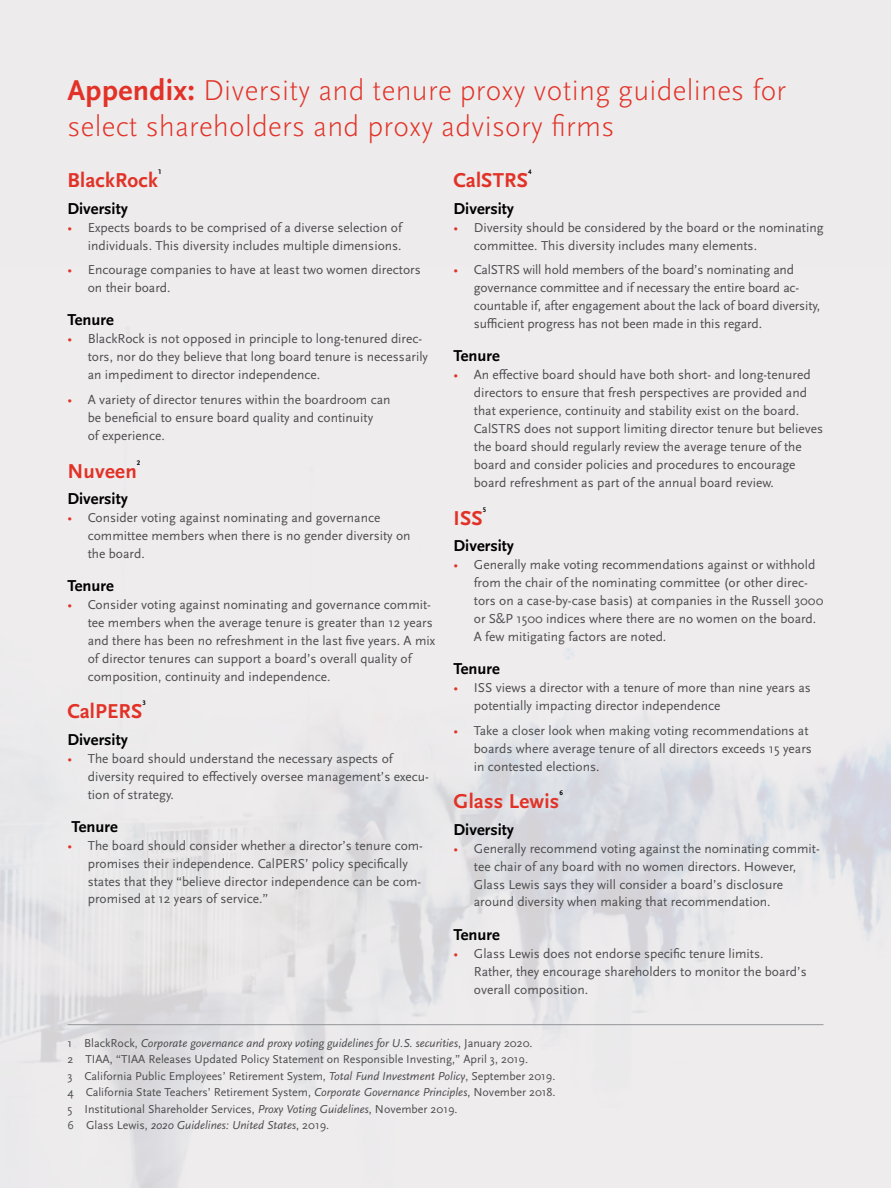
<style>
.page{position:relative;width:891px;height:1188px;background:#edebec}
.page>*{position:absolute;margin:0;border:0;box-sizing:border-box;transform-origin:0 0}
.t1{font:300 30px/36px "Scala Sans Pro";letter-spacing:.01em;color:#e23227}
.t2{font:700 21px "Scala Sans Pro";letter-spacing:.01em;color:#e23227}
.t3{font:700 16.5px "Scala Sans Pro";color:#000}
.t4{font:13.5px/18px "Scala Sans Pro";color:#4d4d4f}
.t5{font:12px/16.5px "Scala Sans Pro";color:#4d4d4f}
.t6{font:700 7.05px "Scala Sans Pro";color:#000}
.s1{font-weight:700}
.s2{color:#e23227}
.s3{font-style:italic}
</style>
<div class="page">
<img style="left:0;top:332px;width:891px;height:856px">
<hr style="left:68px;top:1024px;width:756px;height:1px;background:#939598">
<h1 class="t1" style="left:68px;top:73px;width:720px"><span class="s1">Appendix:</span> Diversity and tenure proxy voting guidelines for select shareholders and proxy advisory firms</h1>
<h2 class="t2" style="left:68px;top:168px;width:92px">BlackRock</h2>
<p class="t6" style="left:158px;top:168px;width:5px">1</p>
<p class="t3" style="left:68px;top:198px;width:62px">Diversity</p>
<p class="t4" style="left:68px;top:218px;width:336px;text-align:right"><span class="s2">•</span> Expects boards to be comprised of a diverse selection of individuals. This diversity includes multiple dimensions.</p>
<p class="t4" style="left:88px;top:261px;width:335px;text-indent:-20px"><span class="s2">•</span> Encourage companies to have at least two women directors on their board.</p>
<p class="t3" style="left:68px;top:310px;width:48px">Tenure</p>
<p class="t4" style="left:88px;top:330px;width:342px;text-indent:-20px"><span class="s2">•</span> BlackRock is not opposed in principle to long-tenured direc&shy;tors, nor do they believe that long board tenure is necessarily an impediment to director independence.</p>
<p class="t4" style="left:88px;top:391px;width:304px;text-indent:-20px"><span class="s2">•</span> A variety of director tenures within the boardroom can be beneficial to ensure board quality and continuity<br>of experience.</p>
<h2 class="t2" style="left:68px;top:458px;width:71px">Nuveen</h2>
<p class="t6" style="left:137px;top:458px;width:5px">2</p>
<p class="t3" style="left:68px;top:489px;width:62px">Diversity</p>
<p class="t4" style="left:88px;top:508px;width:324px;text-indent:-20px"><span class="s2">•</span> Consider voting against nominating and governance committee members when there is no gender diversity on the board.</p>
<p class="t3" style="left:68px;top:576px;width:48px">Tenure</p>
<p class="t4" style="left:88px;top:595px;width:349px;text-indent:-20px"><span class="s2">•</span> Consider voting against nominating and governance commit&shy;tee members when the average tenure is greater than 12 years and there has been no refreshment in the last five years. A mix of director tenures can support a board’s overall quality of composition, continuity and independence.</p>
<h2 class="t2" style="left:68px;top:699px;width:76px">CalPERS</h2>
<p class="t6" style="left:143px;top:699px;width:5px">3</p>
<p class="t3" style="left:68px;top:729px;width:62px">Diversity</p>
<p class="t4" style="left:88px;top:749px;width:343px;text-indent:-20px"><span class="s2">•</span> The board should understand the necessary aspects of diversity required to effectively oversee management’s execu&shy;tion of strategy.</p>
<p class="t3" style="left:72px;top:816px;width:48px">Tenure</p>
<p class="t4" style="left:88px;top:836px;width:337px;text-indent:-20px"><span class="s2">•</span> The board should consider whether a director’s tenure com&shy;promises their independence. CalPERS’ policy specifically states that they “believe director independence can be com&shy;promised at 12 years of service.”</p>
<h2 class="t2" style="left:454px;top:168px;width:76px">CalSTRS</h2>
<p class="t6" style="left:528px;top:168px;width:5px">4</p>
<p class="t3" style="left:454px;top:198px;width:62px">Diversity</p>
<p class="t4" style="left:474px;top:218px;width:351px;text-indent:-20px"><span class="s2">•</span> Diversity should be considered by the board or the nominating committee. This diversity includes many elements.</p>
<p class="t4" style="left:474px;top:261px;width:348px;text-indent:-20px"><span class="s2">•</span> CalSTRS will hold members of the board’s nominating and governance committee and if necessary the entire board ac&shy;countable if, after engagement about the lack of board diversity, sufficient progress has not been made in this regard.</p>
<p class="t3" style="left:454px;top:346px;width:48px">Tenure</p>
<p class="t4" style="left:474px;top:366px;width:351px;text-indent:-20px"><span class="s2">•</span> An effective board should have both short- and long-tenured directors to ensure that fresh perspectives are provided and that experience, continuity and stability exist on the board.<br>CalSTRS does not support limiting director tenure but believes the board should regularly review the average tenure of the board and consider policies and procedures to encourage board refreshment as part of the annual board review.</p>
<h2 class="t2" style="left:454px;top:506px;width:31px">ISS</h2>
<p class="t6" style="left:483px;top:505px;width:5px">5</p>
<p class="t3" style="left:454px;top:536px;width:62px">Diversity</p>
<p class="t4" style="left:474px;top:556px;width:351px;text-indent:-20px"><span class="s2">•</span> Generally make voting recommendations against or withhold from the chair of the nominating committee (or other direc&shy;tors on a case-by-case basis) at companies in the Russell 3000 or S&amp;P 1500 indices where there are no women on the board.<br>A few mitigating factors are noted.</p>
<p class="t3" style="left:454px;top:659px;width:48px">Tenure</p>
<p class="t4" style="left:474px;top:679px;width:339px;text-indent:-20px"><span class="s2">•</span> ISS views a director with a tenure of more than nine years as potentially impacting director independence</p>
<p class="t4" style="left:474px;top:721px;width:340px;text-indent:-20px"><span class="s2">•</span> Take a closer look when making voting recommendations at boards where average tenure of all directors exceeds 15 years in contested elections.</p>
<h2 class="t2" style="left:454px;top:789px;width:107px">Glass Lewis</h2>
<p class="t6" style="left:559px;top:789px;width:5px">6</p>
<p class="t3" style="left:454px;top:819px;width:62px">Diversity</p>
<p class="t4" style="left:474px;top:839px;width:348px;text-indent:-20px"><span class="s2">•</span> Generally recommend voting against the nominating commit&shy;tee chair of any board with no women directors. However, Glass Lewis says they will consider a board’s disclosure around diversity when making that recommendation.</p>
<p class="t3" style="left:454px;top:924px;width:48px">Tenure</p>
<p class="t4" style="left:474px;top:944px;width:334px;text-indent:-20px"><span class="s2">•</span> Glass Lewis does not endorse specific tenure limits.<br>Rather, they encourage shareholders to monitor the board’s overall composition.</p>
<p class="t5" style="left:68px;top:1034px;width:490px">1 BlackRock, <span class="s3">Corporate governance and proxy voting guidelines for U.S. securities</span>, January 2020.<br>2 TIAA, “TIAA Releases Updated Policy Statement on Responsible Investing,” April 3, 2019.<br>3 California Public Employees’ Retirement System, <span class="s3">Total Fund Investment Policy</span>, September 2019.<br>4 California State Teachers’ Retirement System, <span class="s3">Corporate Governance Principles</span>, November 2018.<br>5 Institutional Shareholder Services, <span class="s3">Proxy Voting Guidelines</span>, November 2019.<br>6 Glass Lewis, <span class="s3">2020 Guidelines: United States</span>, 2019.</p>
</div>
